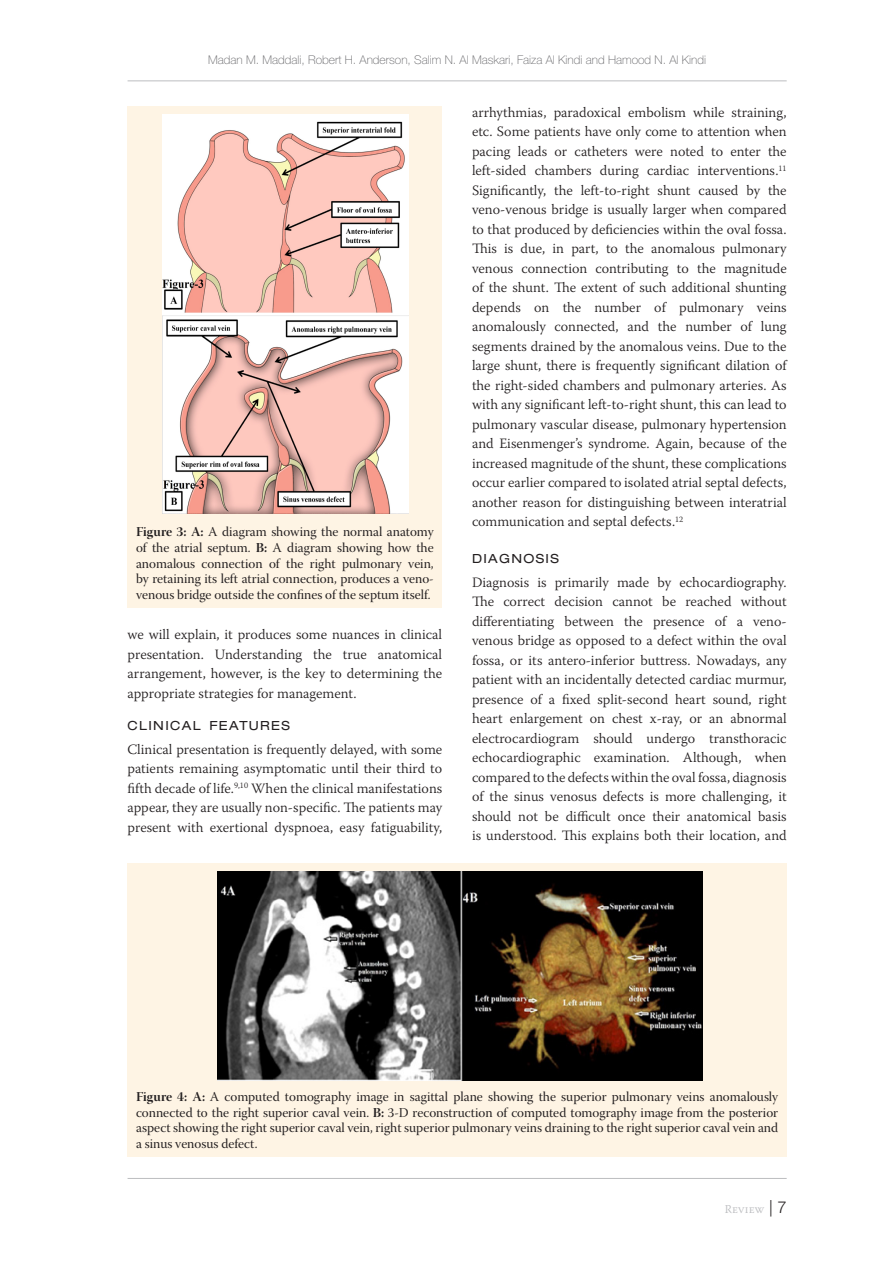
<style>
.page{position:relative;width:893px;height:1263px;background:#fff}
.page>*{position:absolute;margin:0;border:0;box-sizing:border-box;transform-origin:0 0}
.Text_Para_1{font:300 14.25px/19.5px "Warnock Pro";color:#231f20;text-align:justify}
.Text_Para_2{font:300 14.25px/19.5px "Warnock Pro";letter-spacing:-.005em;color:#231f20;text-align:justify}
.Figures{font:13.5px/15.8px "Warnock Pro Subh";color:#231f20;text-align:justify}
.Heading2{font:expanded 12.6px "Helvetica Neue LT Pro";letter-spacing:.105em;color:#231f20}
.t1{font:100 12px "Helvetica Neue LT Pro";color:#636366}
.t2{font:300 12px "Warnock Pro";color:#bcbdc0}
.s1{font-family:"Warnock Pro Bold Disp"}
.s2{font-family:"Helvetica Neue LT Pro";font-size:16.5px;color:#231f20}
</style>
<div class="page">
<hr style="left:128px;top:81px;width:659px;height:1px;background:#bcbdc0">
<hr style="left:128px;top:1178px;width:659px;height:1px;background:#bcbdc0">
<div style="left:128px;top:106px;width:314px;height:502px;background:#fef4e4"></div>
<img style="left:162px;top:115px;width:246px;height:398px">
<div style="left:128px;top:863px;width:659px;height:294px;background:#fef4e4"></div>
<img style="left:218px;top:872px;width:485px;height:209px">
<p class="t1" style="left:208px;top:53px;width:499px">Madan M. Maddali, Robert H. Anderson, Salim N. Al Maskari, Faiza Al Kindi and Hamood N. Al Kindi</p>
<p class="Figures" style="left:136px;top:525px;width:299px"><span class="s1">Figure 3: A:</span> A diagram showing the normal anatomy of the atrial septum. <span class="s1">B:</span> A diagram showing how the anomalous connection of the right pulmonary vein, by retaining its left atrial connection, produces a veno&shy;venous bridge outside the confines of the septum itself.</p>
<p class="Text_Para_2" style="left:128px;top:625px;width:316px">we will explain, it produces some nuances in clinical presentation. Understanding the true anatomical arrangement, however, is the key to determining the appropriate strategies for management.</p>
<p class="Heading2" style="left:128px;top:718px;width:164px">CLINICAL FEATURES</p>
<p class="Text_Para_1" style="left:128px;top:739px;width:316px">Clinical presentation is frequently delayed, with some patients remaining asymptomatic until their third to fifth decade of life.<sup>9,10</sup> When the clinical manifestations appear, they are usually non-specific. The patients may present with exertional dyspnoea, easy fatiguability,</p>
<p class="Text_Para_1" style="left:472px;top:102px;width:317px">arrhythmias, paradoxical embolism while straining, etc. Some patients have only come to attention when pacing leads or catheters were noted to enter the left-sided chambers during cardiac interventions.<sup>11<br></sup>Significantly, the left-to-right shunt caused by the veno-venous bridge is usually larger when compared to that produced by deficiencies within the oval fossa.<br>This is due, in part, to the anomalous pulmonary venous connection contributing to the magnitude of the shunt. The extent of such additional shunting depends on the number of pulmonary veins anomalously connected, and the number of lung segments drained by the anomalous veins. Due to the large shunt, there is frequently significant dilation of the right-sided chambers and pulmonary arteries. As with any significant left-to-right shunt, this can lead to pulmonary vascular disease, pulmonary hypertension and Eisenmenger’s syndrome. Again, because of the increased magnitude of the shunt, these complications occur earlier compared to isolated atrial septal defects, another reason for distinguishing between interatrial communication and septal defects.<sup>12</sup></p>
<p class="Heading2" style="left:472px;top:551px;width:88px">DIAGNOSIS</p>
<p class="Text_Para_1" style="left:472px;top:572px;width:316px">Diagnosis is primarily made by echocardiography.<br>The correct decision cannot be reached without differentiating between the presence of a veno&shy;venous bridge as opposed to a defect within the oval fossa, or its antero-inferior buttress. Nowadays, any patient with an incidentally detected cardiac murmur, presence of a fixed split-second heart sound, right heart enlargement on chest x-ray, or an abnormal electrocardiogram should undergo transthoracic echocardiographic examination. Although, when compared to the defects within the oval fossa, diagnosis of the sinus venosus defects is more challenging, it should not be difficult once their anatomical basis is understood. This explains both their location, and</p>
<p class="Figures" style="left:136px;top:1090px;width:644px"><span class="s1">Figure 4: A:</span> A computed tomography image in sagittal plane showing the superior pulmonary veins anomalously connected to the right superior caval vein. <span class="s1">B:</span> 3-D reconstruction of computed tomography image from the posterior aspect showing the right superior caval vein, right superior pulmonary veins draining to the right superior caval vein and a sinus venosus defect.</p>
<p class="t2" style="left:725px;top:1201px;width:63px">Review <span class="s2">| 7</span></p>
</div>
